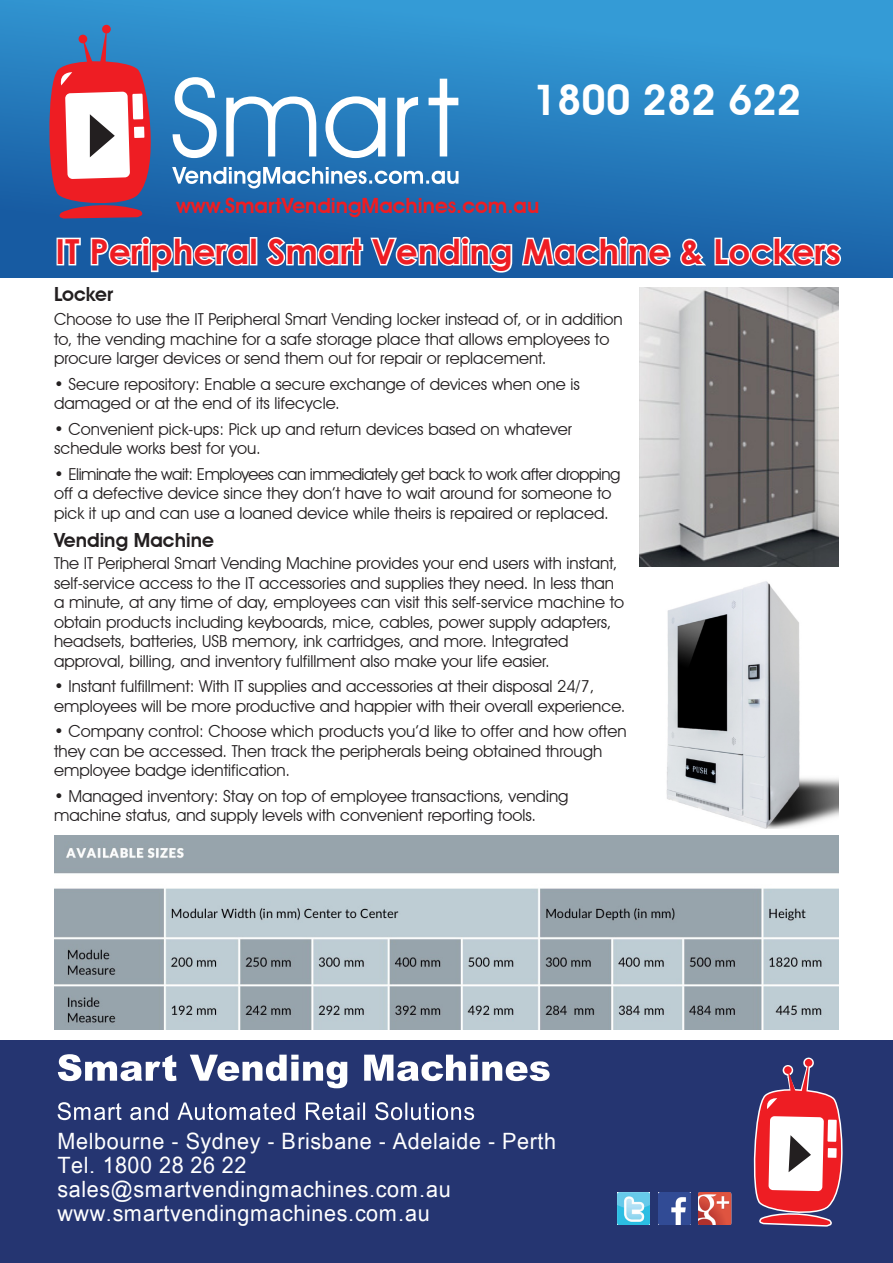
<style>
.page{position:relative;width:893px;height:1263px;background:#fff}
.page>*{position:absolute;margin:0;border:0;box-sizing:border-box;transform-origin:0 0}
.t1{font:600 42px "Avant Garde IT Cby BT";color:#fff}
.t2{font:700 34.5px "Century Gothic";color:#ee1d23}
.t3{font:22.5px "Arial AM";color:#fff}
.t4{font:600 21px "Avant Garde IT Cby BT";color:#ee1d23}
.t5{font:600 19.5px "Avant Garde IT Cby BT";color:#231f20}
.t6{font:16.5px/19.5px "Avant Garde IT Cby BT";color:#231f20}
</style>
<div class="page">
<div style="left:0;top:1040px;width:893px;height:223px;background:#253571"></div>
<img style="left:698px;top:1192px;width:33px;height:32px">
<img style="left:658px;top:1192px;width:33px;height:32px">
<img style="left:617px;top:1192px;width:32px;height:32px">
<svg style="left:753px;top:1057px;width:90px;height:170px"></svg>
<svg style="left:804px;top:1058px;width:9px;height:9px"></svg>
<div style="left:784px;top:1066px;width:8px;height:8px;background:#ee1d23;border-radius:50%"></div>
<svg style="left:58px;top:1102px;width:416px;height:18px"></svg>
<svg style="left:58px;top:1054px;width:492px;height:34px"></svg>
<div style="left:0;top:0;width:893px;height:277px;background:linear-gradient(to bottom,#369fd9,#175aa1)"></div>
<svg style="left:46px;top:26px;width:115px;height:192px"></svg>
<svg style="left:102px;top:24px;width:9px;height:10px"></svg>
<div style="left:79px;top:35px;width:8px;height:8px;background:#ee1d23;border-radius:50%"></div>
<svg style="left:172px;top:167px;width:286px;height:22px"></svg>
<svg style="left:173px;top:77px;width:285px;height:81px"></svg>
<div style="left:57px;top:238px;width:7px;height:27px;border:3px solid #fff"></div>
<svg style="left:63px;top:236px;width:19px;height:31px"></svg>
<svg style="left:89px;top:234px;width:161px;height:40px"></svg>
<div style="left:250px;top:237px;width:7px;height:28px;border:3px solid #fff"></div>
<svg style="left:264px;top:234px;width:250px;height:41px"></svg>
<svg style="left:520px;top:234px;width:152px;height:34px"></svg>
<svg style="left:678px;top:236px;width:165px;height:32px"></svg>
<img style="left:54px;top:836px;width:785px;height:194px">
<img style="left:639px;top:287px;width:200px;height:279px">
<img style="left:666px;top:581px;width:173px;height:247px">
<p class="t1" style="left:533px;top:75px;width:270px">1800 282 622</p>
<p class="t4" style="left:176px;top:193px;width:365px">www.SmartVendingMachines.com.au</p>
<p class="t2" style="left:56px;top:225px;width:787px">IT Peripheral Smart Vending Machine &amp; Lockers</p>
<p class="t5" style="left:54px;top:283px;width:60px">Locker</p>
<p class="t6" style="left:54px;top:310px;width:570px">Choose to use the IT Peripheral Smart Vending locker instead of, or in addition to, the vending machine for a safe storage place that allows employees to procure larger devices or send them out for repair or replacement.</p>
<p class="t6" style="left:54px;top:374px;width:527px">• Secure repository: Enable a secure exchange of devices when one is</p>
<p class="t6" style="left:54px;top:394px;width:287px">damaged or at the end of its lifecycle.</p>
<p class="t6" style="left:54px;top:419px;width:520px">• Convenient pick-ups: Pick up and return devices based on whatever</p>
<p class="t6" style="left:54px;top:439px;width:208px">schedule works best for you.</p>
<p class="t6" style="left:54px;top:464px;width:568px">• Eliminate the wait: Employees can immediately get back to work after dropping off a defective device since they don’t have to wait around for someone to pick it up and can use a loaned device while theirs is repaired or replaced.</p>
<p class="t5" style="left:54px;top:528px;width:161px">Vending Machine</p>
<p class="t6" style="left:54px;top:553px;width:572px">The IT Peripheral Smart Vending Machine provides your end users with instant, self-service access to the IT accessories and supplies they need. In less than a minute, at any time of day, employees can visit this self-service machine to obtain products including keyboards, mice, cables, power supply adapters, headsets, batteries, USB memory, ink cartridges, and more. Integrated</p>
<p class="t6" style="left:54px;top:651px;width:497px">approval, billing, and inventory fulfillment also make your life easier.</p>
<p class="t6" style="left:54px;top:676px;width:542px">• Instant fulfillment: With IT supplies and accessories at their disposal 24/7,</p>
<p class="t6" style="left:54px;top:696px;width:573px">employees will be more productive and happier with their overall experience.</p>
<p class="t6" style="left:54px;top:721px;width:574px">• Company control: Choose which products you’d like to offer and how often they can be accessed. Then track the peripherals being obtained through employee badge identification.</p>
<p class="t6" style="left:54px;top:786px;width:516px">• Managed inventory: Stay on top of employee transactions, vending</p>
<p class="t6" style="left:54px;top:805px;width:483px">machine status, and supply levels with convenient reporting tools.</p>
<p class="t3" style="left:58px;top:1129px;width:501px">Melbourne - Sydney - Brisbane - Adelaide - Perth</p>
<p class="t3" style="left:58px;top:1153px;width:191px">Tel. 1800 28 26 22</p>
<p class="t3" style="left:58px;top:1177px;width:395px">sales@smartvendingmachines.com.au</p>
<p class="t3" style="left:58px;top:1201px;width:374px">www.smartvendingmachines.com.au</p>
</div>
